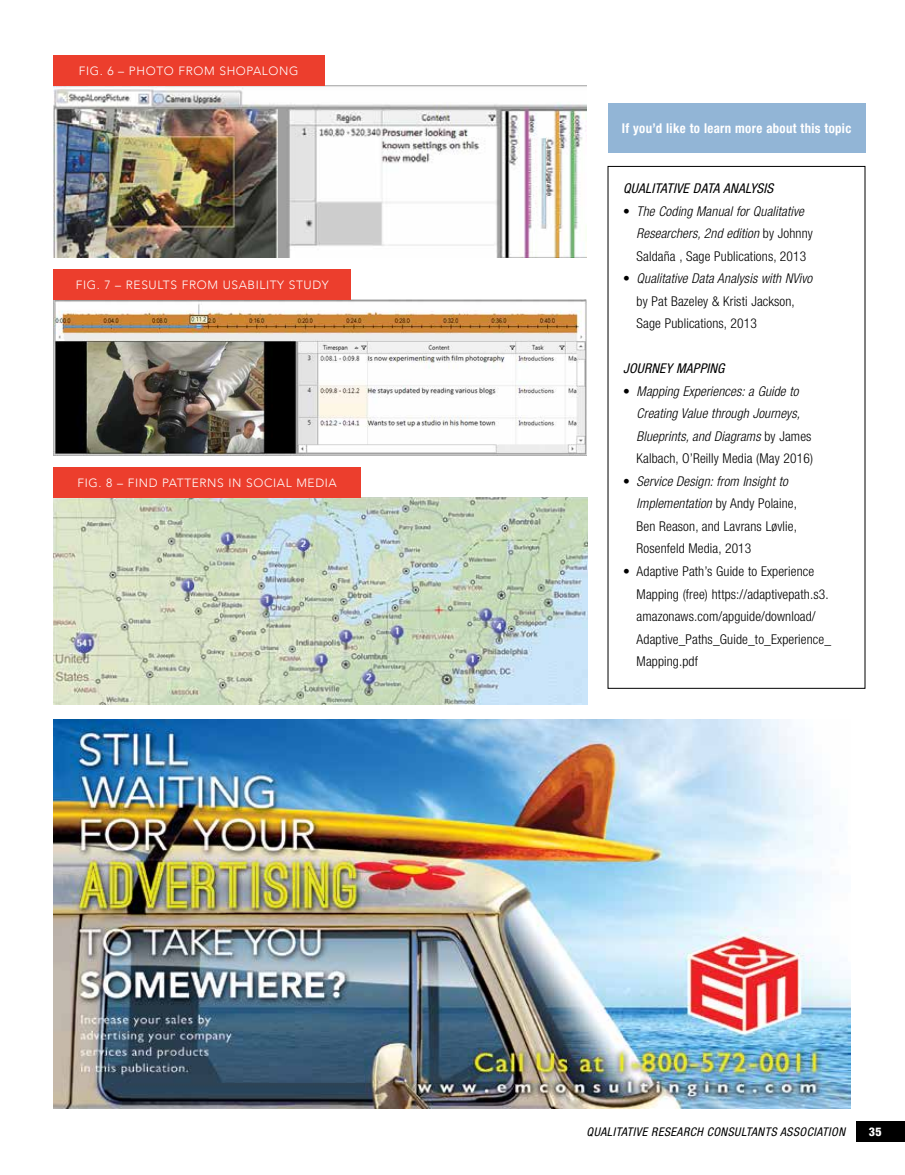
<style>
.page{position:relative;width:905px;height:1175px;background:#fff}
.page>*{position:absolute;margin:0;border:0;box-sizing:border-box;transform-origin:0 0}
.t1{font:300 condensed 13.5px/22.5px "Helvetica Neue LT Std";letter-spacing:.01em;color:#000}
.t2{font:italic 300 condensed 13.5px/22.5px "Helvetica Neue LT Std";letter-spacing:.01em;color:#000}
.t3{font:italic condensed 13.5px "Helvetica Neue LT Std";letter-spacing:.02em;color:#000}
.t4{font:700 condensed 13.5px "Helvetica Neue LT Std";letter-spacing:.025em;color:#fff;scale:.95 1}
.t5{font:300 12px "Avenir";letter-spacing:.05em;color:#fff}
.t6{font:italic condensed 12px "Helvetica Neue LT Std";letter-spacing:.04em;color:#000}
.t7{font:800 condensed 12px "Helvetica Neue LT Std";color:#fff}
.s1{font-style:normal}
.s2{font-style:italic}
</style>
<div class="page">
<div style="left:855px;top:1120px;width:49px;height:21px;background:#000"></div>
<img style="left:53px;top:86px;width:533px;height:171px">
<img style="left:53px;top:299px;width:533px;height:156px">
<img style="left:53px;top:497px;width:534px;height:207px">
<div style="left:53px;top:56px;width:271px;height:30px;background:#ec3e2d"></div>
<div style="left:53px;top:269px;width:298px;height:30px;background:#ec3e2d"></div>
<div style="left:53px;top:467px;width:308px;height:30px;background:#ec3e2d"></div>
<div style="left:607px;top:103px;width:258px;height:50px;background:#92b5d6"></div>
<img style="left:53px;top:720px;width:797px;height:388px">
<p class="t5" style="left:79px;top:64px;width:68px">FIG. 6 – PHOTO</p>
<p class="t5" style="left:178px;top:64px;width:18px">FROM</p>
<p class="t5" style="left:219px;top:64px;width:10px">SHO</p>
<p class="t5" style="left:246px;top:64px;width:17px">PALON</p>
<p class="t5" style="left:289px;top:64px;width:11px">G</p>
<p class="t5" style="left:76px;top:277px;width:59px">FIG. 7 – RESULTS</p>
<p class="t5" style="left:182px;top:277px;width:18px">FROM</p>
<p class="t5" style="left:223px;top:277px;width:9px">USAB</p>
<p class="t5" style="left:256px;top:277px;width:42px">ILITY STUDY</p>
<p class="t5" style="left:78px;top:476px;width:100px">FIG. 8 – FIND PATTERNS</p>
<p class="t5" style="left:228px;top:476px;width:78px">IN SOCIAL MED</p>
<p class="t5" style="left:325px;top:476px;width:13px">IA</p>
<p class="t4" style="left:621px;top:120px;width:243px">If you’d like to learn more about this topic</p>
<p class="t3" style="left:623px;top:181px;width:152px">QUALITATIVE DATA ANALYSIS</p>
<p class="t2" style="left:636px;top:200px;width:178px;text-indent:-14px"><span class="s1">•</span> The Coding Manual for Qualitative<br>Researchers, 2nd edition <span class="s1">by Johnny<br>Saldaña , Sage Publications, 2013</span></p>
<p class="t1" style="left:636px;top:267px;width:177px;text-indent:-14px">• <span class="s2">Qualitative Data Analysis with NVivo </span>by Pat Bazeley &amp; Kristi Jackson,<br>Sage Publications, 2013</p>
<p class="t3" style="left:623px;top:361px;width:103px">JOURNEY MAPPING</p>
<p class="t2" style="left:636px;top:380px;width:178px;text-indent:-14px"><span class="s1">•</span> Mapping Experiences: a Guide to Creating Value through Journeys, Blueprints, and Diagrams <span class="s1">by James Kalbach, O’Reilly Media (May 2016)</span></p>
<p class="t1" style="left:636px;top:470px;width:162px;text-indent:-14px">• <span class="s2">Service Design: from Insight to<br>Implementation</span> by Andy Polaine,<br>Ben Reason, and Lavrans Løvlie,<br>Rosenfeld Media, 2013</p>
<p class="t1" style="left:636px;top:560px;width:196px;text-indent:-14px">• Adaptive Path’s Guide to Experience Mapping (free) https://adaptivepath.s3. amazonaws.com/apguide/download/ Adaptive_Paths_Guide_to_Experience_ Mapping.pdf</p>
<p class="t6" style="left:586px;top:1124px;width:260px">QUALITATIVE RESEARCH CONSULTANTS ASSOCIATION</p>
<p class="t7" style="left:868px;top:1124px;width:14px">35</p>
</div>
